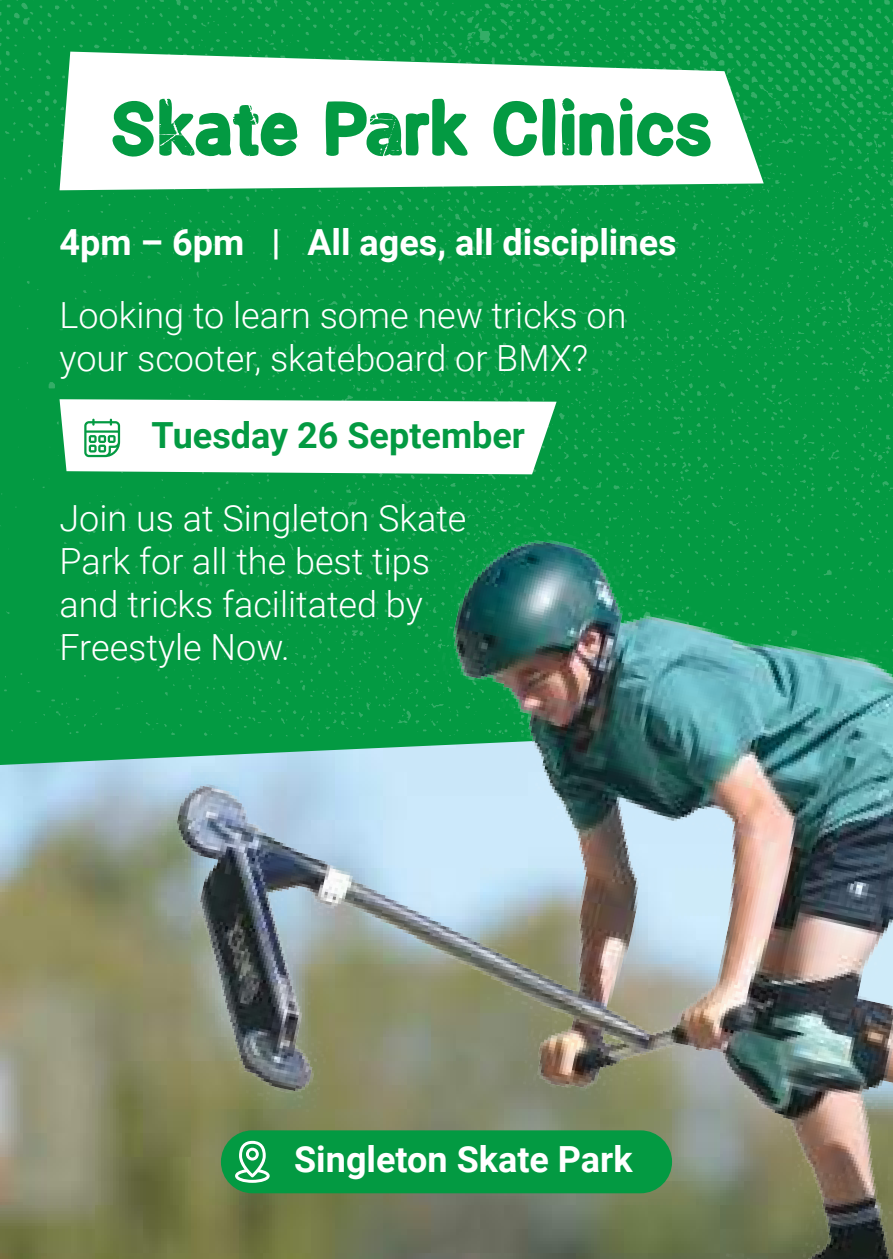
<style>
.page{position:relative;width:893px;height:1259px;background:#fff}
.page>*{position:absolute;margin:0;border:0;box-sizing:border-box;transform-origin:0 0}
.t1{font:78px "Alt Garth";letter-spacing:.01em;color:#039a42}
.t2{font:300 36px/43.2px "Roboto";color:#fff}
.t3{font:700 36px "Roboto";color:#fff}
.t4{font:700 36px "Roboto";color:#039a42}
.s1{font-family:"Alt Garth Grunge"}
</style>
<div class="page">
<svg style="left:0;top:0;width:892px;height:86px;fill:#039a42"></svg>
<img style="left:0;top:86px;width:892px;height:1173px">
<img style="left:892px;top:0;width:1px;height:1259px">
<svg style="left:60px;top:52px;width:704px;height:138px"></svg>
<svg style="left:60px;top:399px;width:497px;height:75px"></svg>
<div style="left:221px;top:1130px;width:451px;height:63px;background:#039a42;border-radius:31px"></div>
<svg style="left:235px;top:1140px;width:35px;height:42px"></svg>
<h1 class="t1" style="left:111px;top:93px;width:602px">S<span class="s1">k</span>a<span class="s1">t</span>e P<span class="s1">a</span>rk Cl<span class="s1">i</span>nics</h1>
<p class="t3" style="left:60px;top:217px;width:619px">4pm – 6pm | All ages, all disciplines</p>
<p class="t2" style="left:60px;top:292px;width:568px">Looking to learn some new tricks on your scooter, skateboard or BMX?</p>
<p class="t4" style="left:152px;top:410px;width:375px">Tuesday 26 September</p>
<p class="t2" style="left:60px;top:495px;width:409px">Join us at Singleton Skate<br>Park for all the best tips and tricks facilitated by<br>Freestyle Now.</p>
<p class="t3" style="left:294px;top:1134px;width:340px">Singleton Skate Park</p>
</div>
